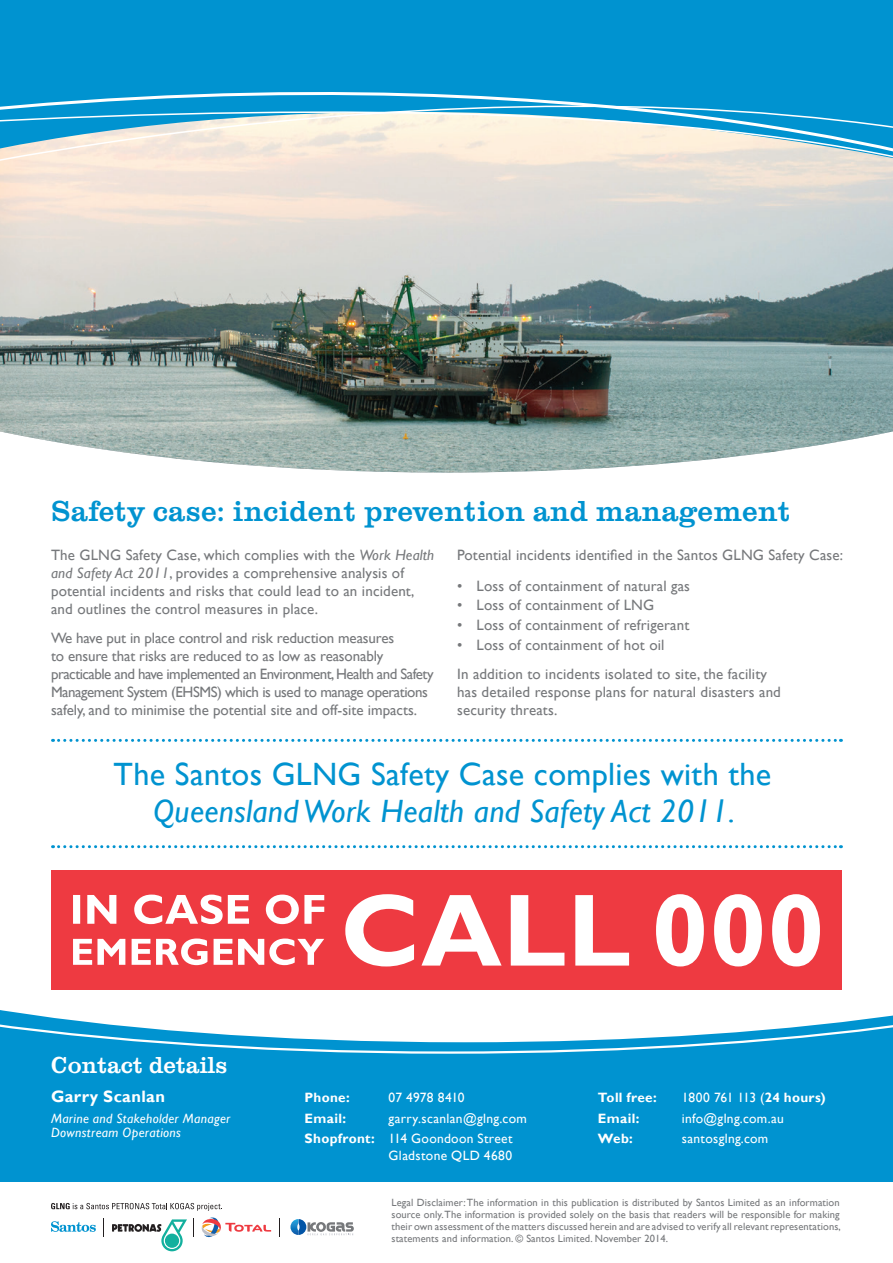
<style>
.page{position:relative;width:893px;height:1263px;background:#fff}
.page>*{position:absolute;margin:0;border:0;box-sizing:border-box;transform-origin:0 0}
.t1{font:32.25px "Gill Sans";letter-spacing:.01em;color:#0093d0}
.t2{font:italic 32.25px "Gill Sans";letter-spacing:.01em;color:#0093d0}
.t3{font:500 30px "Clarendon T";letter-spacing:.01em;color:#0093d0}
.t4{font:500 24px "Clarendon T";color:#fff}
.t5{font:700 16.5px "Gill Sans";letter-spacing:.025em;color:#fff}
.t6{font:15px/18px "Gill Sans";letter-spacing:.01em;color:#76787b}
.t7{font:15px/18px "Gill Sans";letter-spacing:-.015em;color:#76787b}
.t8{font:13.5px/20.7px "Gill Sans";letter-spacing:.02em;color:#fff}
.t9{font:italic 13.5px/13.5px "Gill Sans";letter-spacing:.02em;color:#fff}
.t10{font:700 13.5px "Gill Sans";letter-spacing:.025em;color:#fff}
.t11{font:13.5px "Gill Sans";letter-spacing:-.02em;color:#fff}
.t12{font:10.5px/12px "Gill Sans";letter-spacing:.01em;color:#76787b;text-align:justify}
.s1{font-style:italic}
.s2{font-weight:700}
</style>
<div class="page">
<img style="left:0;top:201px;width:893px;height:271px">
<div style="left:0;top:1010px;width:893px;height:172px;background:#0093d0"></div>
<svg style="left:51px;top:1203px;width:171px;height:8px"></svg>
<svg style="left:51px;top:1221px;width:45px;height:11px"></svg>
<svg style="left:112px;top:1219px;width:75px;height:32px"></svg>
<svg style="left:193px;top:1219px;width:1px;height:18px"></svg>
<svg style="left:279px;top:1219px;width:1px;height:18px"></svg>
<svg style="left:201px;top:1217px;width:70px;height:21px"></svg>
<svg style="left:290px;top:1219px;width:64px;height:16px"></svg>
<div style="left:0;top:0;width:893px;height:21px;background:#0093d0"></div>
<svg style="left:0;top:21px;width:893px;height:180px;background:#6bb8d5"></svg>
<div style="left:51px;top:871px;width:791px;height:119px;background:#ee3a41"></div>
<svg style="left:73px;top:894px;width:251px;height:30px"></svg>
<svg style="left:73px;top:938px;width:251px;height:27px"></svg>
<svg style="left:345px;top:894px;width:475px;height:72px"></svg>
<svg style="left:53px;top:739px;width:788px;height:3px"></svg>
<svg style="left:53px;top:845px;width:788px;height:3px"></svg>
<svg style="left:0;top:1012px;width:893px;height:43px"></svg>
<h2 class="t3" style="left:51px;top:494px;width:741px">Safety case: incident prevention and management</h2>
<p class="t6" style="left:51px;top:546px;width:385px">The GLNG Safety Case, which complies with the <span class="s1">Work Health and Safety Act 2011</span>, provides a comprehensive analysis of potential incidents and risks that could lead to an incident, and outlines the control measures in place.</p>
<p class="t7" style="left:51px;top:629px;width:384px">We have put in place control and risk reduction measures<br>to ensure that risks are reduced to as low as reasonably practicable and have implemented an Environment, Health and Safety Management System (EHSMS) which is used to manage operations safely, and to minimise the potential site and off-site impacts.</p>
<p class="t6" style="left:457px;top:546px;width:387px">Potential incidents identified in the Santos GLNG Safety Case:</p>
<p class="t6" style="left:457px;top:577px;width:234px">• Loss of containment of natural gas</p>
<p class="t6" style="left:457px;top:597px;width:199px">• Loss of containment of LNG</p>
<p class="t6" style="left:457px;top:616px;width:234px">• Loss of containment of refrigerant</p>
<p class="t6" style="left:457px;top:631px;width:311px;line-height:28.7px">• Loss of containment of hot oil<br>In addition to incidents isolated to site, the facility</p>
<p class="t6" style="left:457px;top:683px;width:325px">has detailed response plans for natural disasters and security threats.</p>
<h1 class="t1" style="left:114px;top:756px;width:659px">The Santos GLNG Safety Case complies with the</h1>
<h1 class="t2" style="left:153px;top:792px;width:583px">Queensland Work Health and Safety Act 2011.</h1>
<h3 class="t4" style="left:51px;top:1052px;width:178px">Contact details</h3>
<p class="t5" style="left:51px;top:1087px;width:115px">Garry Scanlan</p>
<p class="t9" style="left:51px;top:1112px;width:181px">Marine and Stakeholder Manager<br>Downstream Operations</p>
<p class="t10" style="left:305px;top:1089px;width:47px">Phone:</p>
<p class="t8" style="left:389px;top:1087px;width:78px">07 4978 8410</p>
<p class="t10" style="left:305px;top:1110px;width:43px">Email:</p>
<p class="t8" style="left:305px;top:1108px;width:224px;text-indent:84px">garry.scanlan@glng.com<br><span class="s2">Shopfront:</span> 114 Goondoon Street</p>
<p class="t8" style="left:389px;top:1145px;width:125px">Gladstone QLD 4680</p>
<p class="t10" style="left:598px;top:1089px;width:60px">Toll free:</p>
<p class="t11" style="left:682px;top:1089px;width:145px">1800 761 113 (<span class="s2">24 hours)</span></p>
<p class="t10" style="left:598px;top:1110px;width:43px">Email:</p>
<p class="t8" style="left:682px;top:1108px;width:104px">info@glng.com.au</p>
<p class="t10" style="left:598px;top:1130px;width:37px">Web:</p>
<p class="t8" style="left:682px;top:1129px;width:88px">santosglng.com</p>
<p class="t12" style="left:392px;top:1197px;width:451px">Legal Disclaimer: The information in this publication is distributed by Santos Limited as an information source only. The information is provided solely on the basis that readers will be responsible for making their own assessment of the matters discussed herein and are advised to verify all relevant representations, statements and information. © Santos Limited. November 2014.</p>
</div>
